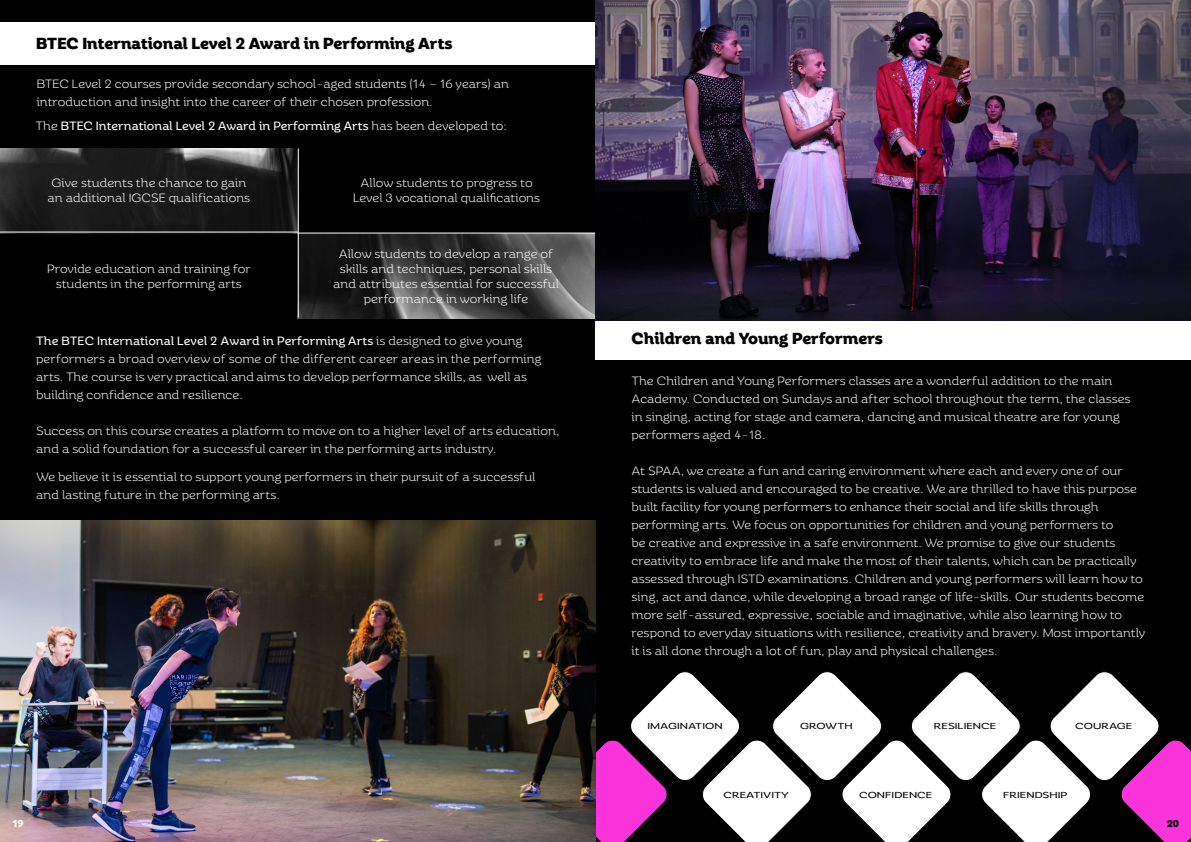
<style>
.page{position:relative;width:1191px;height:842px;background:#000}
.page>*{position:absolute;margin:0;border:0;box-sizing:border-box;transform-origin:0 0}
.t1{font:700 16px "Rhetoric";color:#000}
.t2{font:300 12px/18px "Rhetoric";color:#fff}
.t3{font:12px "Rhetoric";color:#fff}
.t4{font:700 10px "Rhetoric";color:#fff}
.t5{font:700 10px "Rhetoric";color:#000}
.t6{font:8.7px "Rhetoric";color:#000;scale:1.27 1}
.s1{font-weight:300}
.s2{font-weight:400}
</style>
<div class="page">
<img style="left:299px;top:234px;width:296px;height:84px">
<img style="left:0;top:148px;width:298px;height:84px">
<hr style="left:298px;top:233px;width:297px;height:1px;background:#fff">
<hr style="left:0;top:232px;width:298px;height:1px;background:#fff">
<hr style="left:298px;top:148px;width:1px;height:170px;background:#fff">
<div style="left:0;top:22px;width:595px;height:42px;background:#fff"></div>
<div style="left:595px;top:317px;width:596px;height:43px;background:#fff"></div>
<svg style="left:595px;top:669px;width:596px;height:173px"></svg>
<img style="left:0;top:520px;width:595px;height:322px">
<img style="left:595px;top:0;width:596px;height:320px">
<p class="t1" style="left:36px;top:34px;width:418px">BTEC International Level 2 Award in Performing Arts</p>
<p class="t2" style="left:37px;top:74px;width:474px">BTEC Level 2 courses provide secondary school-aged students (14 – 16 years) an introduction and insight into the career of their chosen profession.</p>
<p class="t3" style="left:36px;top:119px;width:473px"><span class="s1">The</span> BTEC International Level 2 Award in Performing Arts <span class="s1">has been developed to:</span></p>
<p class="t2" style="left:48px;top:176px;width:204px;line-height:14.9px;text-align:center">Give students the chance to gain an additional IGCSE qualifications</p>
<p class="t2" style="left:353px;top:176px;width:189px;line-height:15px;text-align:center">Allow students to progress to<br>Level 3 vocational qualifications</p>
<p class="t2" style="left:47px;top:261px;width:205px;line-height:15px;text-align:center">Provide education and training for students in the performing arts</p>
<p class="t2" style="left:333px;top:246px;width:227px;line-height:15px;text-align:center">Allow students to develop a range of skills and techniques, personal skills and attributes essential for successful performance in working life</p>
<p class="t2" style="left:36px;top:332px;width:507px"><span class="s2">The BTEC International Level 2 Award in Performing Arts</span> is designed to give young performers a broad overview of some of the different career areas in the performing arts. The course is very practical and aims to develop performance skills, as well as building confidence and resilience.</p>
<p class="t2" style="left:36px;top:422px;width:525px">Success on this course creates a platform to move on to a higher level of arts education, and a solid foundation for a successful career in the performing arts industry.</p>
<p class="t2" style="left:36px;top:468px;width:501px">We believe it is essential to support young performers in their pursuit of a successful and lasting future in the performing arts.</p>
<p class="t1" style="left:631px;top:329px;width:253px">Children and Young Performers</p>
<p class="t2" style="left:631px;top:372px;width:500px">The Children and Young Performers classes are a wonderful addition to the main Academy. Conducted on Sundays and after school throughout the term, the classes in singing, acting for stage and camera, dancing and musical theatre are for young performers aged 4-18.</p>
<p class="t2" style="left:631px;top:462px;width:515px">At SPAA, we create a fun and caring environment where each and every one of our students is valued and encouraged to be creative. We are thrilled to have this purpose built facility for young performers to enhance their social and life skills through performing arts. We focus on opportunities for children and young performers to<br>be creative and expressive in a safe environment. We promise to give our students creativity to embrace life and make the most of their talents, which can be practically assessed through ISTD examinations. Children and young performers will learn how to sing, act and dance, while developing a broad range of life-skills. Our students become more self-assured, expressive, sociable and imaginative, while also learning how to respond to everyday situations with resilience, creativity and bravery. Most importantly it is all done through a lot of fun, play and physical challenges.</p>
<p class="t6" style="left:647px;top:721px;width:61px">IMAGINATION</p>
<p class="t6" style="left:800px;top:721px;width:43px">GROWTH</p>
<p class="t6" style="left:934px;top:721px;width:51px">RESILIENCE</p>
<p class="t6" style="left:1075px;top:721px;width:46px">COURAGE</p>
<p class="t6" style="left:723px;top:789px;width:53px">CREATIVITY</p>
<p class="t6" style="left:859px;top:789px;width:59px">CONFIDENCE</p>
<p class="t6" style="left:1003px;top:789px;width:52px">FRIENDSHIP</p>
<p class="t4" style="left:12px;top:818px;width:13px">19</p>
<p class="t5" style="left:1166px;top:818px;width:14px">20</p>
</div>
